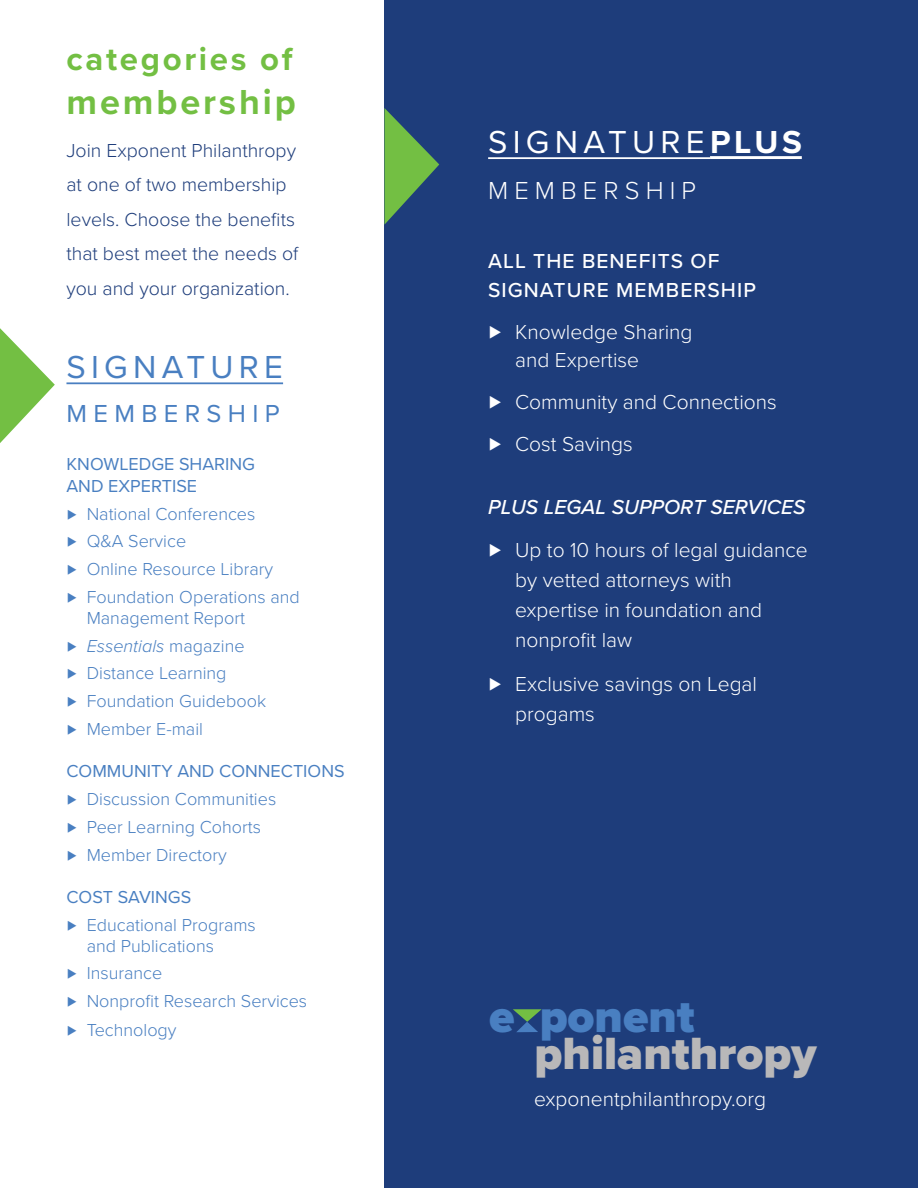
<style>
.page{position:relative;width:918px;height:1188px;background:#fff}
.page>*{position:absolute;margin:0;border:0;box-sizing:border-box;transform-origin:0 0}
.t1{font:900 46.8px "Proxima Nova";color:#b9b8b9}
.t2{font:900 46.8px "Proxima Nova";color:#497fc1}
.t3{font:700 36px "Proxima Nova";letter-spacing:.08em;color:#73bf43}
.t4{font:33px "Proxima Nova";letter-spacing:.16em;color:#fff}
.t5{font:700 33px "Proxima Nova";letter-spacing:.08em;color:#73bf43}
.t6{font:33px "Proxima Nova";letter-spacing:.16em;color:#497fc1}
.t7{font:25.5px "Proxima Nova";letter-spacing:.25em;color:#497fc1}
.t8{font:300 25.5px "Proxima Nova";letter-spacing:.24em;color:#fff}
.t9{font:300 21px/30px "Proxima Nova";color:#fff}
.t10{font:500 21px/28.5px "Proxima Nova";letter-spacing:.05em;color:#fff}
.t11{font:italic 500 21px "Proxima Nova";color:#fff}
.t12{font:300 19.5px/34.5px "Proxima Nova";color:#1e3d7b}
.t13{font:300 18px/21px "Proxima Nova";color:#497fc1}
.t14{font:18px/21.6px "Proxima Nova";color:#497fc1}
.t15{font:italic 300 18px "Proxima Nova";color:#497fc1}
.s1{font-style:normal}
.s2{font-weight:700}
</style>
<div class="page">
<div style="left:384px;top:0;width:534px;height:1188px;background:#1e3d7b"></div>
<hr style="left:66px;top:382px;width:217px;height:2px;background:#497fc1">
<hr style="left:488px;top:157px;width:222px;height:2px;background:#fff">
<hr style="left:710px;top:156px;width:92px;height:3px;background:#fff">
<svg style="left:384px;top:108px;width:55px;height:117px"></svg>
<svg style="left:0;top:328px;width:55px;height:115px"></svg>
<svg style="left:513px;top:1009px;width:29px;height:23px"></svg>
<h3 class="t5" style="left:66px;top:35px;width:228px">categories of</h3>
<h2 class="t3" style="left:66px;top:75px;width:231px">membership</h2>
<p class="t12" style="left:66px;top:132px;width:234px">Join Exponent Philanthropy at one of two membership levels. Choose the benefits that best meet the needs of you and your organization.</p>
<h3 class="t6" style="left:66px;top:343px;width:218px">SIGNATURE</h3>
<h3 class="t7" style="left:66px;top:394px;width:215px">MEMBERSHIP</h3>
<p class="t14" style="left:66px;top:453px;width:190px">KNOWLEDGE SHARING<br>AND EXPERTISE</p>
<p class="t13" style="left:87px;top:502px;width:170px">National Conferences</p>
<p class="t13" style="left:87px;top:530px;width:101px">Q&amp;A Service</p>
<p class="t13" style="left:87px;top:558px;width:188px">Online Resource Library</p>
<p class="t13" style="left:87px;top:585px;width:214px">Foundation Operations and<br>Management Report</p>
<p class="t15" style="left:87px;top:632px;width:159px">Essentials <span class="s1">magazine</span></p>
<p class="t13" style="left:87px;top:662px;width:141px">Distance Learning</p>
<p class="t13" style="left:87px;top:690px;width:181px">Foundation Guidebook</p>
<p class="t13" style="left:87px;top:718px;width:118px">Member E-mail</p>
<p class="t14" style="left:66px;top:760px;width:280px">COMMUNITY AND CONNECTIONS</p>
<p class="t13" style="left:87px;top:788px;width:191px">Discussion Communities</p>
<p class="t13" style="left:87px;top:815px;width:176px">Peer Learning Cohorts</p>
<p class="t13" style="left:87px;top:844px;width:142px">Member Directory</p>
<p class="t14" style="left:66px;top:885px;width:126px">COST SAVINGS</p>
<p class="t13" style="left:87px;top:913px;width:171px">Educational Programs and Publications</p>
<p class="t13" style="left:87px;top:962px;width:77px">Insurance</p>
<p class="t13" style="left:87px;top:990px;width:222px">Nonprofit Research Services</p>
<p class="t13" style="left:87px;top:1018px;width:91px">Technology</p>
<h3 class="t4" style="left:488px;top:117px;width:315px">SIGNATURE<span class="s2">PLUS</span></h3>
<h3 class="t8" style="left:488px;top:172px;width:209px">MEMBERSHIP</h3>
<p class="t10" style="left:488px;top:246px;width:269px">ALL THE BENEFITS OF<br>SIGNATURE MEMBERSHIP</p>
<p class="t9" style="left:515px;top:317px;width:179px;line-height:28.5px">Knowledge Sharing and Expertise</p>
<p class="t9" style="left:515px;top:386px;width:263px">Community and Connections</p>
<p class="t9" style="left:515px;top:428px;width:119px">Cost Savings</p>
<p class="t11" style="left:488px;top:491px;width:319px">PLUS LEGAL SUPPORT SERVICES</p>
<p class="t9" style="left:515px;top:534px;width:294px">Up to 10 hours of legal guidance by vetted attorneys with expertise in foundation and nonprofit law</p>
<p class="t9" style="left:515px;top:668px;width:243px">Exclusive savings on Legal progams</p>
<h1 class="t2" style="left:489px;top:982px;width:207px">e ponent</h1>
<h1 class="t1" style="left:535px;top:1019px;width:283px">philanthropy</h1>
<p class="t9" style="left:534px;top:1083px;width:233px">exponentphilanthropy.org</p>
</div>
